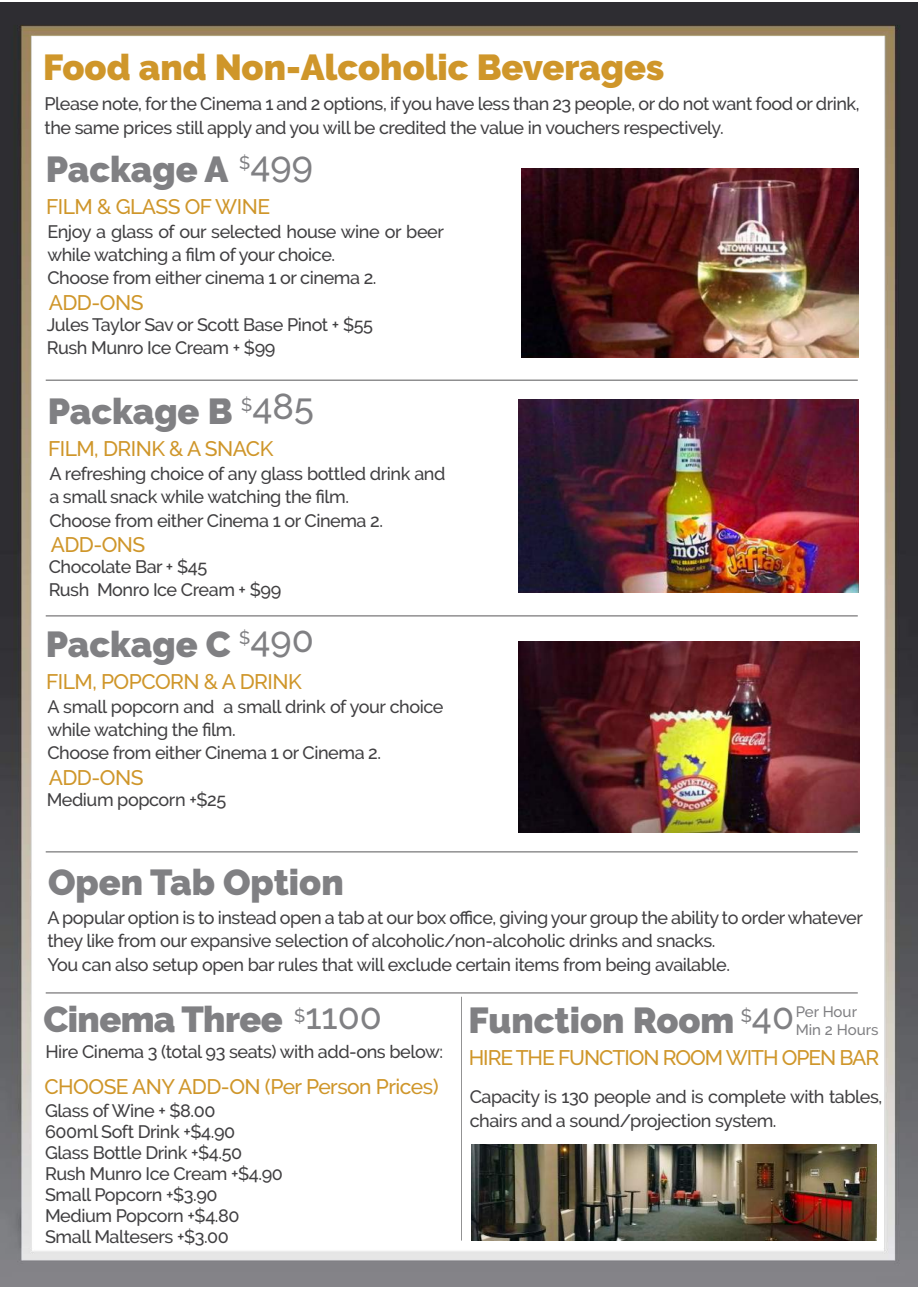
<style>
.page{position:relative;width:919px;height:1289px;background:#fff}
.page>*{position:absolute;margin:0;border:0;box-sizing:border-box;transform-origin:0 0}
.t1{font:900 36px "Raleway";color:#808083}
.t2{font:900 36px "Raleway";color:#cf962a}
.t3{font:500 21px "Raleway";letter-spacing:-.025em;color:#cf962a}
.t4{font:500 21px "Raleway";letter-spacing:-.05em;color:#cf962a}
.t5{font:500 18px/23.2px "Raleway";letter-spacing:-.025em;color:#414042}
.t6{font:500 15px/18px "Raleway";color:#808083}
.s1{font-weight:500}
</style>
<div class="page">
<img style="left:1px;top:3px;width:916px;height:1283px">
<img style="left:471px;top:1144px;width:405px;height:96px">
<img style="left:521px;top:168px;width:337px;height:189px">
<img style="left:519px;top:399px;width:339px;height:193px">
<img style="left:518px;top:642px;width:341px;height:190px">
<hr style="left:46px;top:379px;width:811px;height:2px;background:#414042">
<hr style="left:46px;top:615px;width:811px;height:1px;background:#414042">
<hr style="left:46px;top:851px;width:811px;height:1px;background:#414042">
<hr style="left:46px;top:992px;width:811px;height:1px;background:#414042">
<hr style="left:461px;top:996px;width:1px;height:244px;background:#414042">
<h1 class="t2" style="left:43px;top:47px;width:622px">Food and Non-Alcoholic Beverages</h1>
<p class="t5" style="left:44px;top:92px;width:816px">Please note, for the Cinema 1 and 2 options, if you have less than 23 people, or do not want food or drink, the same prices still apply and you will be credited the value in vouchers respectively.</p>
<h1 class="t1" style="left:46px;top:148px;width:269px">Package A <sup>$</sup><span class="s1">499</span></h1>
<p class="t3" style="left:46px;top:194px;width:225px">FILM &amp; GLASS OF WINE</p>
<p class="t5" style="left:47px;top:220px;width:398px">Enjoy a glass of our selected house wine or beer while watching a film of your choice.<br>Choose from either cinema 1 or cinema 2.</p>
<p class="t5" style="left:47px;top:313px;width:328px">Jules Taylor Sav or Scott Base Pinot + $55<br>Rush Munro Ice Cream + $99</p>
<p class="t3" style="left:49px;top:290px;width:96px">ADD-ONS</p>
<h1 class="t1" style="left:48px;top:390px;width:267px">Package B <sup>$</sup><span class="s1">485</span></h1>
<p class="t3" style="left:48px;top:436px;width:227px">FILM, DRINK &amp; A SNACK</p>
<p class="t5" style="left:49px;top:462px;width:397px">A refreshing choice of any glass bottled drink and a small snack while watching the film.<br>Choose from either Cinema 1 or Cinema 2.</p>
<p class="t3" style="left:51px;top:532px;width:96px">ADD-ONS</p>
<p class="t5" style="left:49px;top:555px;width:234px">Chocolate Bar + $45<br>Rush Monro Ice Cream + $99</p>
<h1 class="t1" style="left:46px;top:623px;width:270px">Package C <sup>$</sup><span class="s1">490</span></h1>
<p class="t3" style="left:46px;top:669px;width:257px">FILM, POPCORN &amp; A DRINK</p>
<p class="t5" style="left:47px;top:695px;width:397px">A small popcorn and a small drink of your choice while watching the film.<br>Choose from either Cinema 1 or Cinema 2.</p>
<p class="t5" style="left:47px;top:788px;width:181px">Medium popcorn +$25</p>
<p class="t3" style="left:49px;top:765px;width:96px">ADD-ONS</p>
<h1 class="t1" style="left:48px;top:861px;width:297px">Open Tab Option</h1>
<p class="t5" style="left:47px;top:906px;width:817px">A popular option is to instead open a tab at our box office, giving your group the ability to order whatever they like from our expansive selection of alcoholic/non-alcoholic drinks and snacks.<br>You can also setup open bar rules that will exclude certain items from being available.</p>
<h1 class="t1" style="left:44px;top:998px;width:340px">Cinema Three <sup>$</sup><span class="s1">1100</span></h1>
<p class="t5" style="left:45px;top:1039px;width:399px">Hire Cinema 3 (total 93 seats) with add-ons below:</p>
<p class="t3" style="left:44px;top:1074px;width:395px">CHOOSE ANY ADD-ON (Per Person Prices)</p>
<p class="t5" style="left:45px;top:1099px;width:239px;line-height:21px">Glass of Wine + $8.00<br>600ml Soft Drink +$4.90<br>Glass Bottle Drink +$4.50<br>Rush Munro Ice Cream +$4.90<br>Small Popcorn +$3.90<br>Medium Popcorn +$4.80<br>Small Maltesers +$3.00</p>
<h1 class="t1" style="left:468px;top:999px;width:327px">Function Room <sup>$</sup><span class="s1">40</span></h1>
<p class="t6" style="left:795px;top:1002px;width:84px">Per Hour<br>Min 2 Hours</p>
<p class="t4" style="left:469px;top:1045px;width:412px">HIRE THE FUNCTION ROOM WITH OPEN BAR</p>
<p class="t5" style="left:469px;top:1085px;width:414px">Capacity is 130 people and is complete with tables, chairs and a sound/projection system.</p>
</div>
